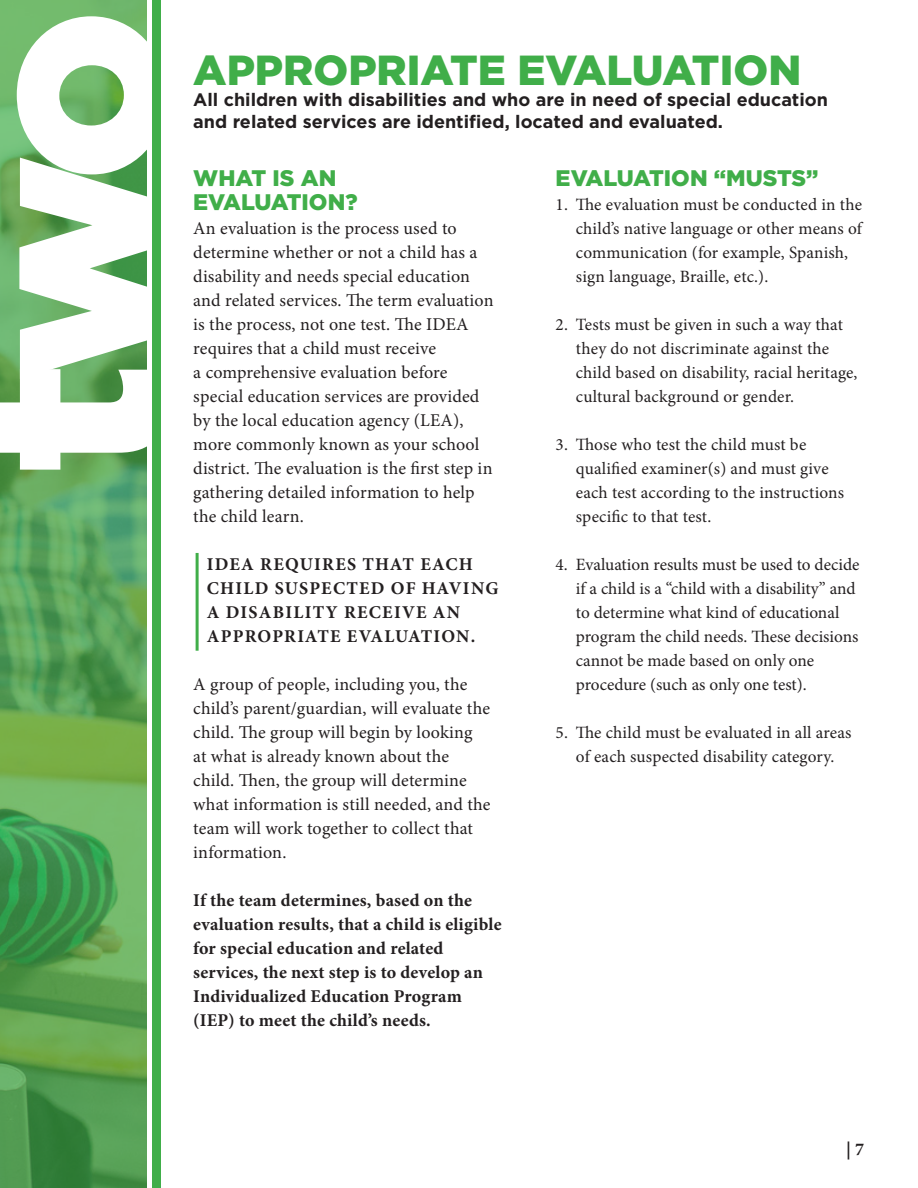
<style>
.page{position:relative;width:918px;height:1188px;background:#fff}
.page>*{position:absolute;margin:0;border:0;box-sizing:border-box;transform-origin:0 0}
.SideBar_Text{font:900 264.45px "Gotham";color:#fff}
.Main_Page_Header_Gre{font:900 42px "Gotham";color:#40ae49}
.Headers_Red{font:900 22.5px/24px "Gotham";color:#40ae49}
.Body{font:18px/24px "Minion Pro";letter-spacing:.01em;color:#231f20}
.Body-2{font:700 18px/24px "Minion Pro";letter-spacing:.01em;color:#231f20}
.Subheader{font:700 18px/21.6px "Gotham";color:#231f20}
.Centered_Text{font:700 18px/24px "Minion Pro";letter-spacing:.07em;color:#231f20}
.t1{font:17.25px/24px "Minion Pro";letter-spacing:.005em;color:#231f20}
</style>
<div class="page">
<svg style="left:0;top:0;width:147px;height:1188px;background:#5da558"></svg>
<div style="left:152px;top:0;width:9px;height:1188px;background:#40ae49"></div>
<hr style="left:196px;top:553px;width:3px;height:98px;background:#40ae49">
<p class="SideBar_Text" style="left:-83px;top:475px;width:468px;rotate:-90deg">two</p>
<h1 class="Main_Page_Header_Gre" style="left:193px;top:46px;width:609px">APPROPRIATE EVALUATION</h1>
<p class="Subheader" style="left:193px;top:89px;width:636px">All children with disabilities and who are in need of special education and related services are identified, located and evaluated.</p>
<h1 class="Headers_Red" style="left:193px;top:165px;width:166px">WHAT IS AN<br>EVALUATION?</h1>
<p class="Body" style="left:193px;top:216px;width:302px">An evaluation is the process used to determine whether or not a child has a disability and needs special education and related services. The term evaluation is the process, not one test. The IDEA requires that a child must receive<br>a comprehensive evaluation before special education services are provided by the local education agency (LEA), more commonly known as your school district. The evaluation is the first step in gathering detailed information to help the child learn.</p>
<p class="Centered_Text" style="left:207px;top:552px;width:293px">IDEA REQUIRES THAT EACH<br>CHILD SUSPECTED OF HAVING<br>A DISABILITY RECEIVE AN<br>APPROPRIATE EVALUATION.</p>
<p class="Body" style="left:193px;top:672px;width:299px">A group of people, including you, the child’s parent/guardian, will evaluate the child. The group will begin by looking<br>at what is already known about the child. Then, the group will determine what information is still needed, and the team will work together to collect that information.</p>
<p class="Body-2" style="left:193px;top:888px;width:310px">If the team determines, based on the evaluation results, that a child is eligible for special education and related services, the next step is to develop an Individualized Education Program (IEP) to meet the child’s needs.</p>
<h1 class="Headers_Red" style="left:556px;top:165px;width:264px">EVALUATION “MUSTS”</h1>
<p class="t1" style="left:576px;top:193px;width:288px;text-indent:-20px">1. The evaluation must be conducted in the child’s native language or other means of communication (for example, Spanish, sign language, Braille, etc.).</p>
<p class="t1" style="left:576px;top:313px;width:283px;text-indent:-20px">2. Tests must be given in such a way that they do not discriminate against the child based on disability, racial heritage, cultural background or gender.</p>
<p class="t1" style="left:576px;top:433px;width:270px;text-indent:-20px">3. Those who test the child must be qualified examiner(s) and must give each test according to the instructions specific to that test.</p>
<p class="t1" style="left:576px;top:553px;width:285px;text-indent:-20px">4. Evaluation results must be used to decide if a child is a “child with a disability” and to determine what kind of educational program the child needs. These decisions cannot be made based on only one procedure (such as only one test).</p>
<p class="t1" style="left:556px;top:721px;width:297px;text-align:center">5. The child must be evaluated in all areas of each suspected disability category.</p>
<p class="Body-2" style="left:846px;top:1137px;width:19px">| 7</p>
</div>
